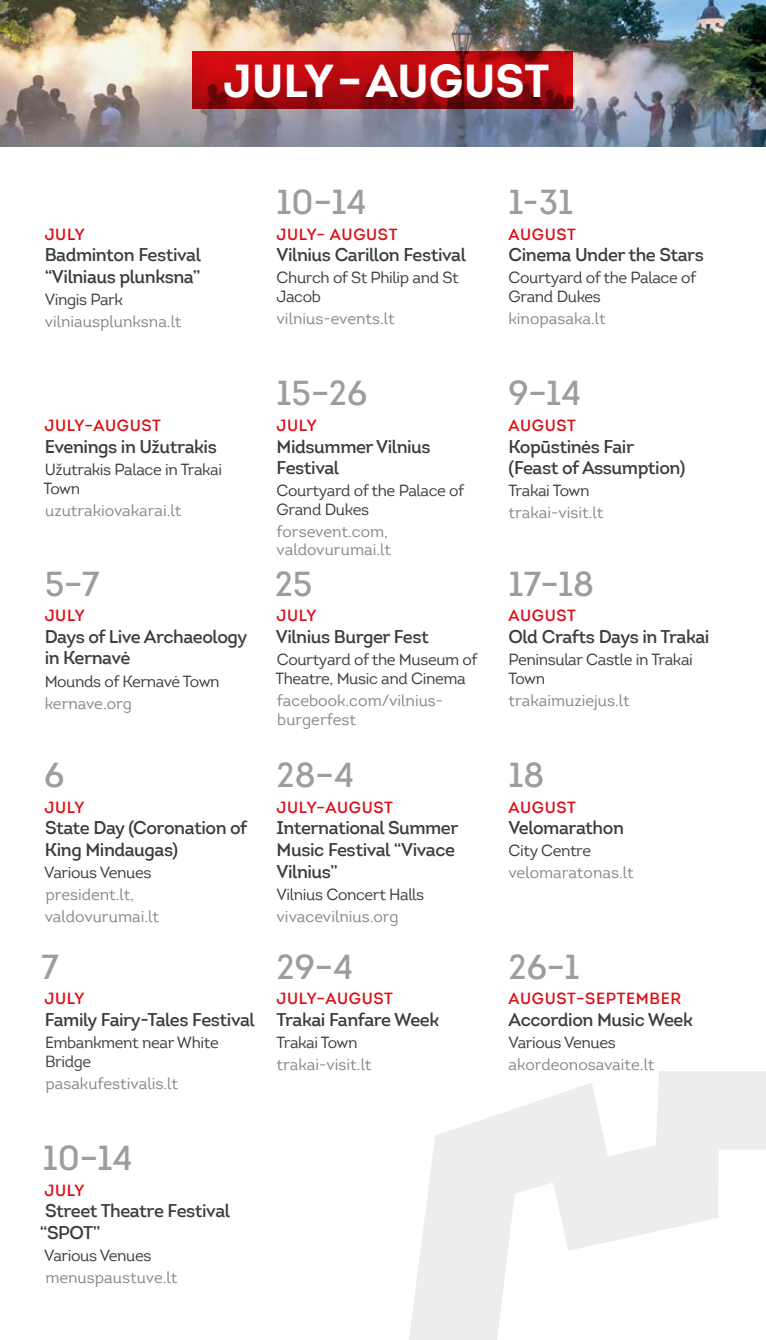
<style>
.page{position:relative;width:766px;height:1340px;background:#fff}
.page>*{position:absolute;margin:0;border:0;box-sizing:border-box;transform-origin:0 0}
.t1{font:700 45px "Intro";color:#fff}
.t2{font:600 33.75px "Intro";color:#9d9d9c}
.t3{font:600 18px/21.6px "Intro";letter-spacing:-.025em;color:#3c3c3b}
.t4{font:15.75px/18.9px "Intro";letter-spacing:-.025em;color:#3c3c3b}
.t5{font:15.75px/22.1px "Intro";color:#878787}
.t6{font:600 15.75px "Intro";letter-spacing:.04em;color:#dc0d15}
</style>
<div class="page">
<svg style="left:409px;top:1071px;width:356px;height:268px"></svg>
<img style="left:0;top:0;width:765px;height:147px">
<svg style="left:193px;top:52px;width:380px;height:57px;background:#aa090e"></svg>
<h1 class="t1" style="left:223px;top:53px;width:327px">JULY–AUGUST</h1>
<p class="t6" style="left:45px;top:224px;width:41px">JULY</p>
<p class="t3" style="left:45px;top:244px;width:158px">Badminton Festival “Vilniaus plunksna”</p>
<p class="t4" style="left:45px;top:290px;width:80px">Vingis Park</p>
<p class="t5" style="left:45px;top:311px;width:138px">vilniausplunksna.lt</p>
<h2 class="t2" style="left:276px;top:181px;width:91px">10–14</h2>
<p class="t6" style="left:276px;top:224px;width:122px">JULY– AUGUST</p>
<p class="t3" style="left:276px;top:244px;width:191px">Vilnius Carillon Festival</p>
<p class="t4" style="left:276px;top:268px;width:184px">Church of St Philip and St<br>Jacob</p>
<p class="t5" style="left:276px;top:308px;width:119px">vilnius-events.lt</p>
<h2 class="t2" style="left:508px;top:181px;width:66px">1-31</h2>
<p class="t6" style="left:508px;top:224px;width:69px">AUGUST</p>
<p class="t3" style="left:508px;top:244px;width:197px">Cinema Under the Stars</p>
<p class="t4" style="left:508px;top:268px;width:189px">Courtyard of the Palace of<br>Grand Dukes</p>
<p class="t5" style="left:508px;top:308px;width:99px">kinopasaka.lt</p>
<p class="t6" style="left:44px;top:415px;width:118px">JULY–AUGUST</p>
<p class="t3" style="left:45px;top:435px;width:173px">Evenings in Užutrakis</p>
<p class="t4" style="left:44px;top:459px;width:180px">Užutrakis Palace in Trakai<br>Town</p>
<p class="t5" style="left:45px;top:499px;width:138px">uzutrakiovakarai.lt</p>
<h2 class="t2" style="left:45px;top:562px;width:56px">5–7</h2>
<p class="t6" style="left:45px;top:606px;width:41px">JULY</p>
<p class="t3" style="left:45px;top:625px;width:204px">Days of Live Archaeology in Kernavė</p>
<p class="t4" style="left:45px;top:671px;width:176px">Mounds of Kernavė Town</p>
<p class="t5" style="left:45px;top:692px;width:89px">kernave.org</p>
<h2 class="t2" style="left:44px;top:754px;width:22px">6</h2>
<p class="t6" style="left:44px;top:797px;width:41px">JULY</p>
<p class="t3" style="left:45px;top:817px;width:204px">State Day (Coronation of<br>King Mindaugas)</p>
<p class="t4" style="left:44px;top:863px;width:109px">Various Venues</p>
<p class="t5" style="left:45px;top:883px;width:116px">president.lt, valdovurumai.lt</p>
<h2 class="t2" style="left:41px;top:945px;width:19px">7</h2>
<p class="t6" style="left:44px;top:988px;width:41px">JULY</p>
<p class="t3" style="left:45px;top:1008px;width:211px">Family Fairy-Tales Festival</p>
<p class="t4" style="left:45px;top:1033px;width:175px">Embankment near White<br>Bridge</p>
<p class="t5" style="left:45px;top:1072px;width:134px">pasakufestivalis.lt</p>
<h2 class="t2" style="left:276px;top:372px;width:92px">15–26</h2>
<p class="t6" style="left:276px;top:415px;width:41px">JULY</p>
<p class="t3" style="left:276px;top:435px;width:155px">Midsummer Vilnius<br>Festival</p>
<p class="t4" style="left:276px;top:481px;width:189px">Courtyard of the Palace of<br>Grand Dukes</p>
<p class="t5" style="left:276px;top:523px;width:116px;line-height:18px">forsevent.com, valdovurumai.lt</p>
<h2 class="t2" style="left:275px;top:562px;width:39px">25</h2>
<p class="t6" style="left:276px;top:606px;width:41px">JULY</p>
<p class="t3" style="left:276px;top:625px;width:155px">Vilnius Burger Fest</p>
<p class="t4" style="left:275px;top:650px;width:203px">Courtyard of the Museum of<br>Theatre, Music and Cinema</p>
<p class="t5" style="left:277px;top:691px;width:168px;line-height:18.9px">facebook.com/vilnius&shy;burgerfest</p>
<h2 class="t2" style="left:276px;top:754px;width:79px">28–4</h2>
<p class="t6" style="left:276px;top:797px;width:118px">JULY–AUGUST</p>
<p class="t3" style="left:276px;top:817px;width:183px">International Summer<br>Music Festival “Vivace<br>Vilnius”</p>
<p class="t4" style="left:276px;top:884px;width:149px">Vilnius Concert Halls</p>
<p class="t5" style="left:276px;top:905px;width:123px">vivacevilnius.org</p>
<h2 class="t2" style="left:276px;top:945px;width:78px">29–4</h2>
<p class="t6" style="left:276px;top:988px;width:118px">JULY–AUGUST</p>
<p class="t3" style="left:276px;top:1008px;width:164px">Trakai Fanfare Week</p>
<p class="t4" style="left:276px;top:1033px;width:82px">Trakai Town</p>
<p class="t5" style="left:276px;top:1053px;width:96px">trakai-visit.lt</p>
<h2 class="t2" style="left:43px;top:1137px;width:91px">10–14</h2>
<p class="t6" style="left:44px;top:1180px;width:41px">JULY</p>
<p class="t3" style="left:40px;top:1200px;width:192px">Street Theatre Festival “SPOT”</p>
<p class="t4" style="left:44px;top:1245px;width:109px">Various Venues</p>
<p class="t5" style="left:45px;top:1266px;width:133px">menuspaustuve.lt</p>
<h2 class="t2" style="left:508px;top:372px;width:74px">9–14</h2>
<p class="t6" style="left:508px;top:415px;width:69px">AUGUST</p>
<p class="t3" style="left:508px;top:435px;width:178px">Kopūstinės Fair (Feast of Assumption)</p>
<p class="t4" style="left:508px;top:481px;width:82px">Trakai Town</p>
<p class="t5" style="left:508px;top:502px;width:96px">trakai-visit.lt</p>
<h2 class="t2" style="left:508px;top:562px;width:87px">17–18</h2>
<p class="t6" style="left:508px;top:606px;width:69px">AUGUST</p>
<p class="t3" style="left:508px;top:625px;width:202px">Old Crafts Days in Trakai</p>
<p class="t4" style="left:508px;top:650px;width:186px">Peninsular Castle in Trakai<br>Town</p>
<p class="t5" style="left:508px;top:689px;width:123px">trakaimuziejus.lt</p>
<h2 class="t2" style="left:508px;top:754px;width:37px">18</h2>
<p class="t6" style="left:508px;top:797px;width:69px">AUGUST</p>
<p class="t3" style="left:508px;top:817px;width:117px">Velomarathon</p>
<p class="t4" style="left:508px;top:841px;width:84px">City Centre</p>
<p class="t5" style="left:508px;top:862px;width:127px">velomaratonas.lt</p>
<h2 class="t2" style="left:508px;top:945px;width:72px">26–1</h2>
<p class="t6" style="left:508px;top:988px;width:174px">AUGUST–SEPTEMBER</p>
<p class="t3" style="left:508px;top:1008px;width:186px">Accordion Music Week</p>
<p class="t4" style="left:508px;top:1033px;width:109px">Various Venues</p>
<p class="t5" style="left:508px;top:1053px;width:147px">akordeonosavaite.lt</p>
</div>
